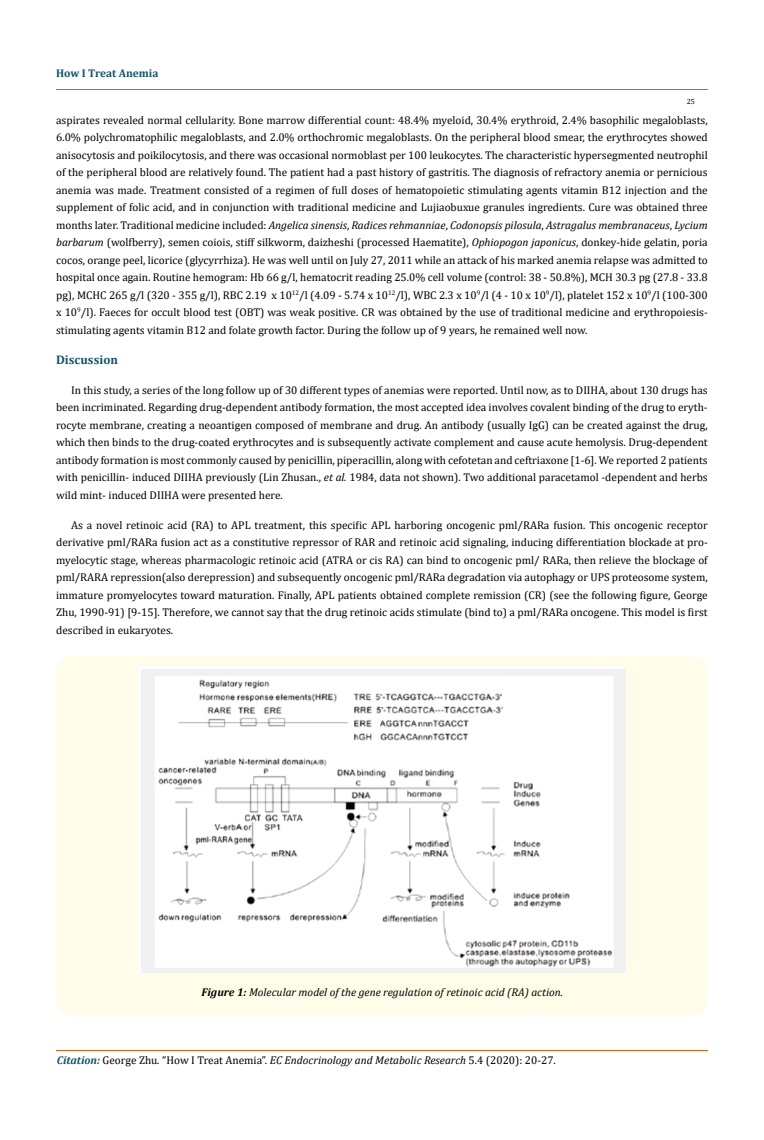
<style>
.page{position:relative;width:764px;height:1140px;background:#fff}
.page>*{position:absolute;margin:0;border:0;box-sizing:border-box;transform-origin:0 0}
.t1{font:700 12.5px "Cambria";color:#0e546a}
.t2{font:11.25px/17.5px "Cambria";color:#000;text-align:justify}
.t3{font:italic 11.25px "Cambria";color:#000}
.t4{font:700 11.25px "Cambria";color:#0e546a}
.t5{font:7.5px "Cambria";color:#000}
.s1{font-style:italic}
.s2{font-weight:700}
.s3{font-weight:700;font-style:italic;color:#0e546a}
</style>
<div class="page">
<hr style="left:56px;top:90px;width:652px;height:1px;background:#e05d1a">
<hr style="left:56px;top:1050px;width:652px;height:1px;background:#e05d1a">
<div style="left:56px;top:656px;width:651px;height:360px;background:#fffde9;border-radius:15px"></div>
<img style="left:139px;top:666px;width:486px;height:306px">
<p class="t4" style="left:56px;top:65px;width:104px">How I Treat Anemia</p>
<p class="t5" style="left:687px;top:97px;width:10px">25</p>
<p class="t2" style="left:56px;top:111px;width:653px">aspirates revealed normal cellularity. Bone marrow differential count: 48.4% myeloid, 30.4% erythroid, 2.4% basophilic megaloblasts, 6.0% polychromatophilic megaloblasts, and 2.0% orthochromic megaloblasts. On the peripheral blood smear, the erythrocytes showed anisocytosis and poikilocytosis, and there was occasional normoblast per 100 leukocytes. The characteristic hypersegmented neutrophil of the peripheral blood are relatively found. The patient had a past history of gastritis. The diagnosis of refractory anemia or pernicious anemia was made. Treatment consisted of a regimen of full doses of hematopoietic stimulating agents vitamin B12 injection and the supplement of folic acid, and in conjunction with traditional medicine and Lujiaobuxue granules ingredients. Cure was obtained three months later. Traditional medicine included: <span class="s1">Angelica sinensis</span>, <span class="s1">Radices rehmanniae</span>, <span class="s1">Codonopsis pilosula</span>, <span class="s1">Astragalus membranaceus</span>, <span class="s1">Lycium barbarum</span> (wolfberry), semen coiois, stiff silkworm, daizheshi (processed Haematite), <span class="s1">Ophiopogon japonicus</span>, donkey-hide gelatin, poria cocos, orange peel, licorice (glycyrrhiza). He was well until on July 27, 2011 while an attack of his marked anemia relapse was admitted to hospital once again. Routine hemogram: Hb 66 g/l, hematocrit reading 25.0% cell volume (control: 38 - 50.8%), MCH 30.3 pg (27.8 - 33.8 pg), MCHC 265 g/l (320 - 355 g/l), RBC 2.19 x 10<sup>12</sup>/l (4.09 - 5.74 x 10<sup>12</sup>/l), WBC 2.3 x 10<sup>9</sup>/l (4 - 10 x 10<sup>9</sup>/l), platelet 152 x 10<sup>9</sup>/l (100-300 x 10<sup>9</sup>/l). Faeces for occult blood test (OBT) was weak positive. CR was obtained by the use of traditional medicine and erythropoiesis&shy;stimulating agents vitamin B12 and folate growth factor. During the follow up of 9 years, he remained well now.</p>
<p class="t1" style="left:56px;top:351px;width:63px">Discussion</p>
<p class="t2" style="left:56px;top:381px;width:653px;text-indent:15px">In this study, a series of the long follow up of 30 different types of anemias were reported. Until now, as to DIIHA, about 130 drugs has been incriminated. Regarding drug-dependent antibody formation, the most accepted idea involves covalent binding of the drug to eryth&shy;rocyte membrane, creating a neoantigen composed of membrane and drug. An antibody (usually IgG) can be created against the drug, which then binds to the drug-coated erythrocytes and is subsequently activate complement and cause acute hemolysis. Drug-dependent antibody formation is most commonly caused by penicillin, piperacillin, along with cefotetan and ceftriaxone [1-6]. We reported 2 patients with penicillin- induced DIIHA previously (Lin Zhusan., <span class="s1">et al.</span> 1984, data not shown). Two additional paracetamol -dependent and herbs wild mint- induced DIIHA were presented here.</p>
<p class="t2" style="left:56px;top:516px;width:653px;text-indent:15px">As a novel retinoic acid (RA) to APL treatment, this specific APL harboring oncogenic pml/RARa fusion. This oncogenic receptor derivative pml/RARa fusion act as a constitutive repressor of RAR and retinoic acid signaling, inducing differentiation blockade at pro&shy;myelocytic stage, whereas pharmacologic retinoic acid (ATRA or cis RA) can bind to oncogenic pml/ RARa, then relieve the blockage of pml/RARA repression(also derepression) and subsequently oncogenic pml/RARa degradation via autophagy or UPS proteosome system, immature promyelocytes toward maturation. Finally, APL patients obtained complete remission (CR) (see the following figure, George Zhu, 1990-91) [9-15]. Therefore, we cannot say that the drug retinoic acids stimulate (bind to) a pml/RARa oncogene. This model is first described in eukaryotes.</p>
<p class="t3" style="left:201px;top:984px;width:363px"><span class="s2">Figure 1:</span> Molecular model of the gene regulation of retinoic acid (RA) action.</p>
<p class="t2" style="left:57px;top:1051px;width:500px"><span class="s3">Citation:</span> George Zhu<span class="s1">.</span> “How I Treat Anemia”. <span class="s1">EC Endocrinology and Metabolic Research</span> 5.4 (2020): 20-27.</p>
</div>
